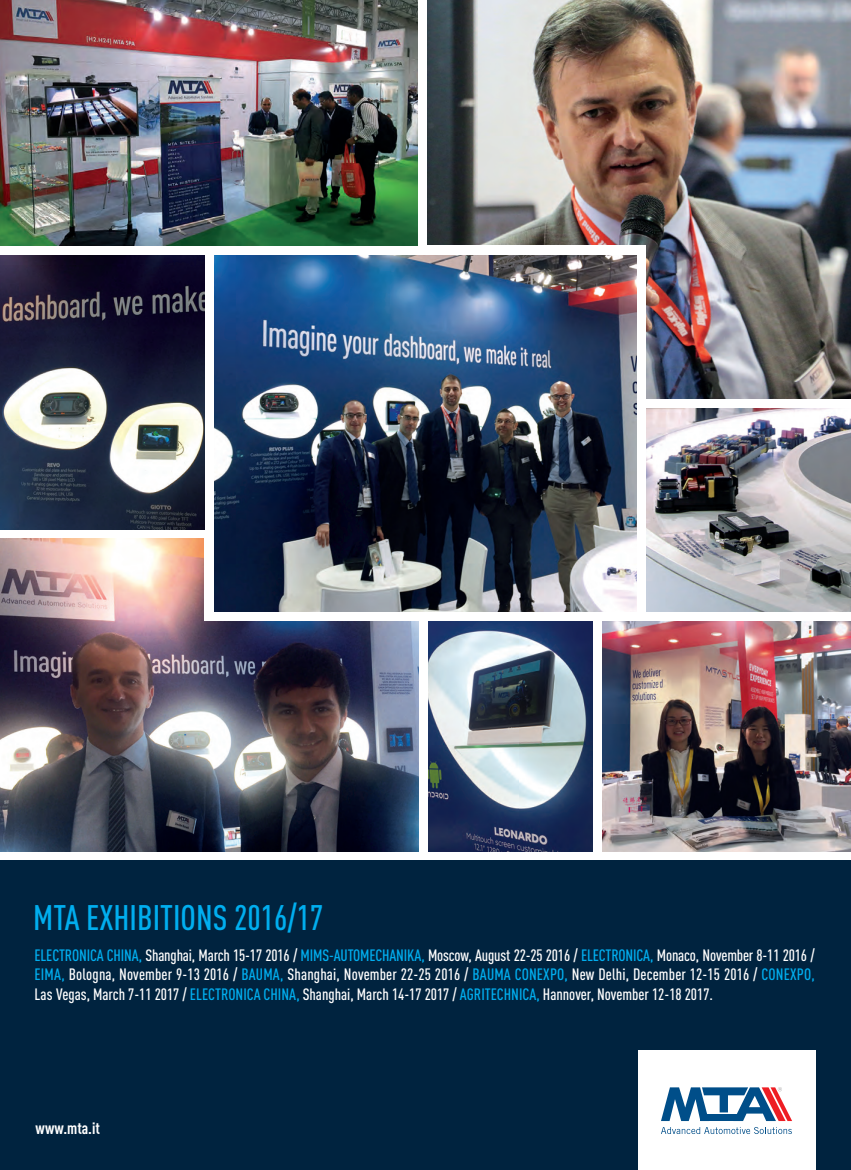
<style>
.page{position:relative;width:851px;height:1170px;background:#fff}
.page>*{position:absolute;margin:0;border:0;box-sizing:border-box;transform-origin:0 0}
.t1{font:500 35px "DIN Cond";color:#00aeef}
.t2{font:500 16.25px/19.5px "DIN Cond";color:#fff;text-align:justify}
.t3{font:700 16.25px "DIN Cond";color:#fff}
.s1{color:#00aeef}
</style>
<div class="page">
<img style="left:0;top:539px;width:419px;height:312px">
<img style="left:646px;top:408px;width:204px;height:203px">
<img style="left:428px;top:0;width:422px;height:399px">
<div style="left:205px;top:246px;width:441px;height:375px;background:#fff"></div>
<div style="left:0;top:860px;width:850px;height:309px;background:#00233f"></div>
<img style="left:214px;top:255px;width:422px;height:356px">
<img style="left:0;top:0;width:417px;height:246px">
<img style="left:428px;top:621px;width:164px;height:230px">
<img style="left:602px;top:621px;width:248px;height:230px">
<img style="left:0;top:255px;width:205px;height:274px">
<div style="left:637px;top:1050px;width:178px;height:119px;background:#fff"></div>
<svg style="left:661px;top:1087px;width:131px;height:33px"></svg>
<svg style="left:661px;top:1127px;width:130px;height:6px"></svg>
<p class="t1" style="left:33px;top:896px;width:292px">MTA EXHIBITIONS 2016/17</p>
<p class="t2" style="left:35px;top:944px;width:781px"><span class="s1">ELECTRONICA CHINA,</span> Shanghai, March 15-17 2016 / <span class="s1">MIMS-AUTOMECHANIKA,</span> Moscow, August 22-25 2016 / <span class="s1">ELECTRONICA,</span> Monaco, November 8-11 2016 / <span class="s1">EIMA,</span> Bologna, November 9-13 2016 / <span class="s1">BAUMA,</span> Shanghai, November 22-25 2016 / <span class="s1">BAUMA CONEXPO,</span> New Delhi, December 12-15 2016 / <span class="s1">CONEXPO, </span>Las Vegas, March 7-11 2017 / <span class="s1">ELECTRONICA CHINA,</span> Shanghai, March 14-17 2017 / <span class="s1">AGRITECHNICA,</span> Hannover, November 12-18 2017.</p>
<p class="t3" style="left:36px;top:1118px;width:66px">www.mta.it</p>
</div>
